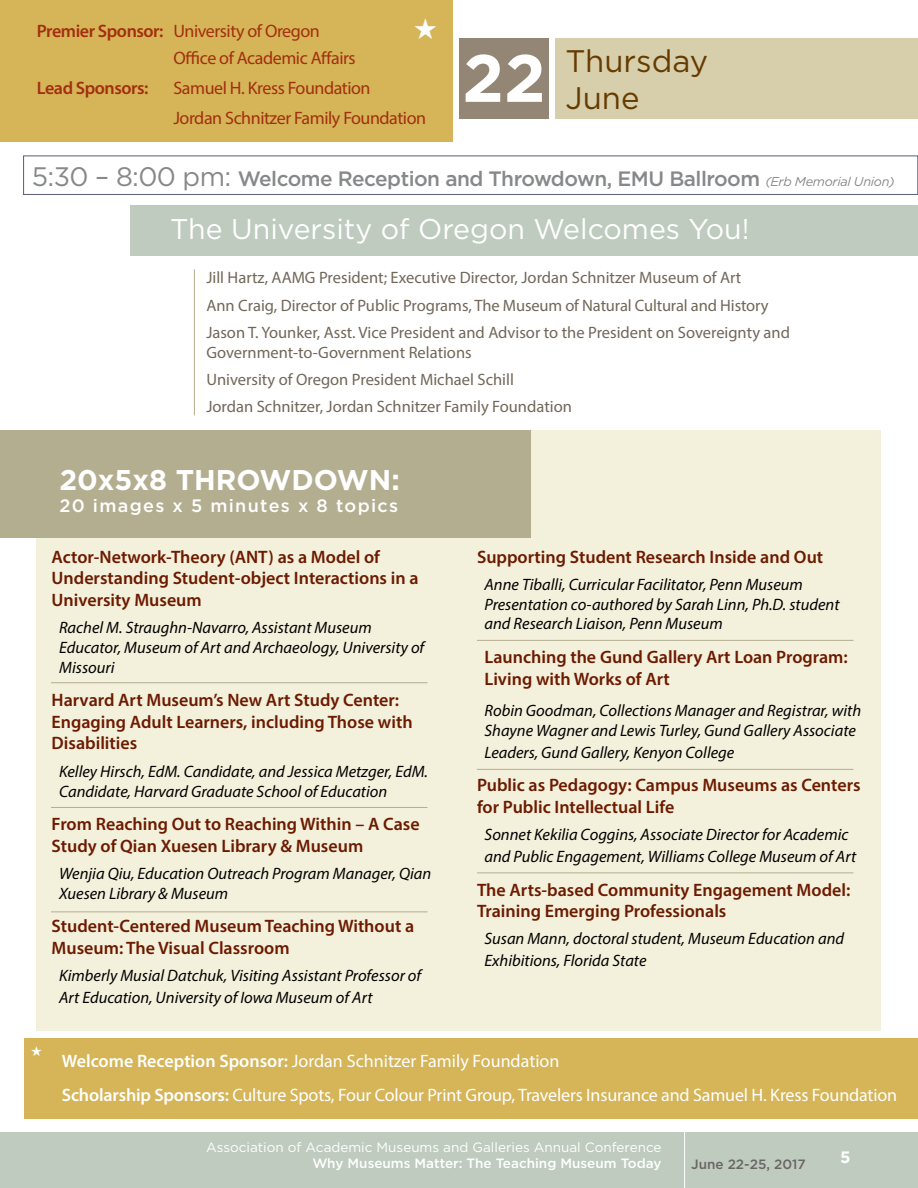
<style>
.page{position:relative;width:918px;height:1188px;background:#fff}
.page>*{position:absolute;margin:0;border:0;box-sizing:border-box;transform-origin:0 0}
.t1{font:31.2px/37.3px "Gotham";color:#663b00}
.t2{font:28.5px "Gotham";color:#fff}
.t3{font:700 28.5px "Gotham";color:#fff}
.t4{font:500 20.85px "Gotham";letter-spacing:-.025em;color:#86888a}
.t5{font:600 18px/21.6px "Myriad Pro";color:#6c1a00}
.t6{font:18px/34.5px "Myriad Pro";letter-spacing:-.01em;color:#fff}
.t7{font:18px/27px "Myriad Pro";letter-spacing:-.025em;color:#a22f10}
.t8{font:500 18px "Gotham";letter-spacing:.075em;color:#fff}
.t9{font:600 18px "Myriad Pro";letter-spacing:-.025em;color:#a22f10}
.t10{font:italic 16.5px/19.8px "Myriad Pro";color:#000}
.t11{font:16.5px/27.3px "Myriad Pro";color:#716759}
.t12{font:700 16.5px "Gotham";color:#fff}
.t13{font:13.5px "Gotham";color:#fff}
.t14{font:500 13.5px "Gotham";color:#fff}
.t15{font:500 13.5px "Gotham";color:#6b6565}
.s1{font-weight:600}
.s2{font-weight:400;font-size:26.7px}
.s3{font-weight:400;font-style:italic;font-size:12.75px}
</style>
<div class="page">
<div style="left:0;top:1132px;width:918px;height:56px;background:#becbbe"></div>
<hr style="left:684px;top:1132px;width:1px;height:56px;background:#fff">
<div style="left:0;top:0;width:453px;height:141px;background:#d5b557"></div>
<div style="left:130px;top:206px;width:788px;height:50px;background:#becbbe"></div>
<div style="left:36px;top:430px;width:845px;height:600px;background:#f3f0db"></div>
<div style="left:555px;top:38px;width:363px;height:80px;background:#d7cfac"></div>
<div style="left:459px;top:38px;width:90px;height:80px;background:#938674"></div>
<div style="left:23px;top:156px;width:895px;height:39px;border:1px solid #595d76"></div>
<div style="left:0;top:430px;width:531px;height:107px;background:#b4ae91"></div>
<hr style="left:51px;top:682px;width:377px;height:1px;background:#b4ae91">
<hr style="left:51px;top:807px;width:377px;height:1px;background:#b4ae91">
<hr style="left:51px;top:911px;width:377px;height:1px;background:#b4ae91">
<hr style="left:477px;top:640px;width:377px;height:1px;background:#b4ae91">
<hr style="left:477px;top:769px;width:377px;height:1px;background:#b4ae91">
<hr style="left:477px;top:872px;width:377px;height:1px;background:#b4ae91">
<hr style="left:194px;top:269px;width:1px;height:146px;background:#b4ae91">
<div style="left:24px;top:1038px;width:894px;height:81px;background:#d5b557"></div>
<p class="t7" style="left:173px;top:17px;width:184px;text-indent:-136px"><span class="s1">Premier Sponsor:</span> University of Oregon<br>Office of Academic Affairs</p>
<p class="t9" style="left:37px;top:76px;width:113px">Lead Sponsors:</p>
<p class="t7" style="left:173px;top:72px;width:254px;line-height:30px">Samuel H. Kress Foundation<br>Jordan Schnitzer Family Foundation</p>
<h1 class="t1" style="left:462px;top:42px;width:247px;text-indent:103px">Thursday<br><sup>22</sup> June</h1>
<p class="t4" style="left:32px;top:166px;width:864px"><span class="s2">5:30 – 8:00 pm:</span> Welcome Reception and Throwdown, EMU Ballroom <span class="s3">(Erb Memorial Union)</span></p>
<h2 class="t2" style="left:170px;top:212px;width:581px">The University of Oregon Welcomes You!</h2>
<p class="t11" style="left:206px;top:264px;width:585px">Jill Hartz, AAMG President; Executive Director, Jordan Schnitzer Museum of Art<br>Ann Craig, Director of Public Programs, The Museum of Natural Cultural and History<br>Jason T. Younker, Asst. Vice President and Advisor to the President on Sovereignty and</p>
<p class="t11" style="left:206px;top:338px;width:367px">Government-to-Government Relations<br>University of Oregon President Michael Schill<br>Jordan Schnitzer, Jordan Schnitzer Family Foundation</p>
<h2 class="t3" style="left:59px;top:463px;width:342px">20x5x8 THROWDOWN:</h2>
<p class="t8" style="left:59px;top:494px;width:340px">20 images x 5 minutes x 8 topics</p>
<p class="t5" style="left:52px;top:545px;width:369px">Actor-Network-Theory (ANT) as a Model of<br>Understanding Student-object Interactions in a<br>University Museum</p>
<p class="t10" style="left:59px;top:617px;width:367px">Rachel M. Straughn-Navarro, Assistant Museum<br>Educator, Museum of Art and Archaeology, University of<br>Missouri</p>
<p class="t5" style="left:52px;top:689px;width:363px">Harvard Art Museum’s New Art Study Center:<br>Engaging Adult Learners, including Those with<br>Disabilities</p>
<p class="t10" style="left:59px;top:761px;width:371px">Kelley Hirsch, EdM. Candidate, and Jessica Metzger, EdM.<br>Candidate, Harvard Graduate School of Education</p>
<p class="t5" style="left:52px;top:813px;width:370px">From Reaching Out to Reaching Within – A Case<br>Study of Qian Xuesen Library &amp; Museum</p>
<p class="t10" style="left:59px;top:863px;width:374px">Wenjia Qiu, Education Outreach Program Manager, Qian<br>Xuesen Library &amp; Museum</p>
<p class="t5" style="left:52px;top:915px;width:364px">Student-Centered Museum Teaching Without a<br>Museum: The Visual Classroom</p>
<p class="t10" style="left:59px;top:965px;width:364px;line-height:21.6px">Kimberly Musial Datchuk, Visiting Assistant Professor of<br>Art Education, University of Iowa Museum of Art</p>
<p class="t5" style="left:477px;top:545px;width:348px">Supporting Student Research Inside and Out</p>
<p class="t10" style="left:484px;top:574px;width:357px">Anne Tiballi, Curricular Facilitator, Penn Museum<br>Presentation co-authored by Sarah Linn, Ph.D. student and Research Liaison, Penn Museum</p>
<p class="t5" style="left:484px;top:646px;width:365px">Launching the Gund Gallery Art Loan Program:<br>Living with Works of Art</p>
<p class="t10" style="left:484px;top:701px;width:378px">Robin Goodman, Collections Manager and Registrar, with<br>Shayne Wagner and Lewis Turley, Gund Gallery Associate</p>
<p class="t10" style="left:484px;top:742px;width:251px">Leaders, Gund Gallery, Kenyon College</p>
<p class="t5" style="left:477px;top:774px;width:385px">Public as Pedagogy: Campus Museums as Centers for Public Intellectual Life</p>
<p class="t10" style="left:484px;top:824px;width:373px;line-height:21.6px">Sonnet Kekilia Coggins, Associate Director for Academic and Public Engagement, Williams College Museum of Art</p>
<p class="t5" style="left:477px;top:878px;width:375px">The Arts-based Community Engagement Model:<br>Training Emerging Professionals</p>
<p class="t10" style="left:484px;top:928px;width:361px;line-height:21.6px">Susan Mann, doctoral student, Museum Education and<br>Exhibitions, Florida State</p>
<p class="t6" style="left:62px;top:1043px;width:837px"><span class="s1">Welcome Reception Sponsor:</span> Jordan Schnitzer Family Foundation<br><span class="s1">Scholarship Sponsors:</span> Culture Spots, Four Colour Print Group, Travelers Insurance and Samuel H. Kress Foundation</p>
<p class="t13" style="left:206px;top:1139px;width:457px">Association of Academic Museums and Galleries Annual Conference</p>
<p class="t14" style="left:312px;top:1156px;width:351px">Why Museums Matter: The Teaching Museum Today</p>
<p class="t15" style="left:691px;top:1156px;width:116px">June 22-25, 2017</p>
<p class="t12" style="left:840px;top:1147px;width:12px">5</p>
</div>
